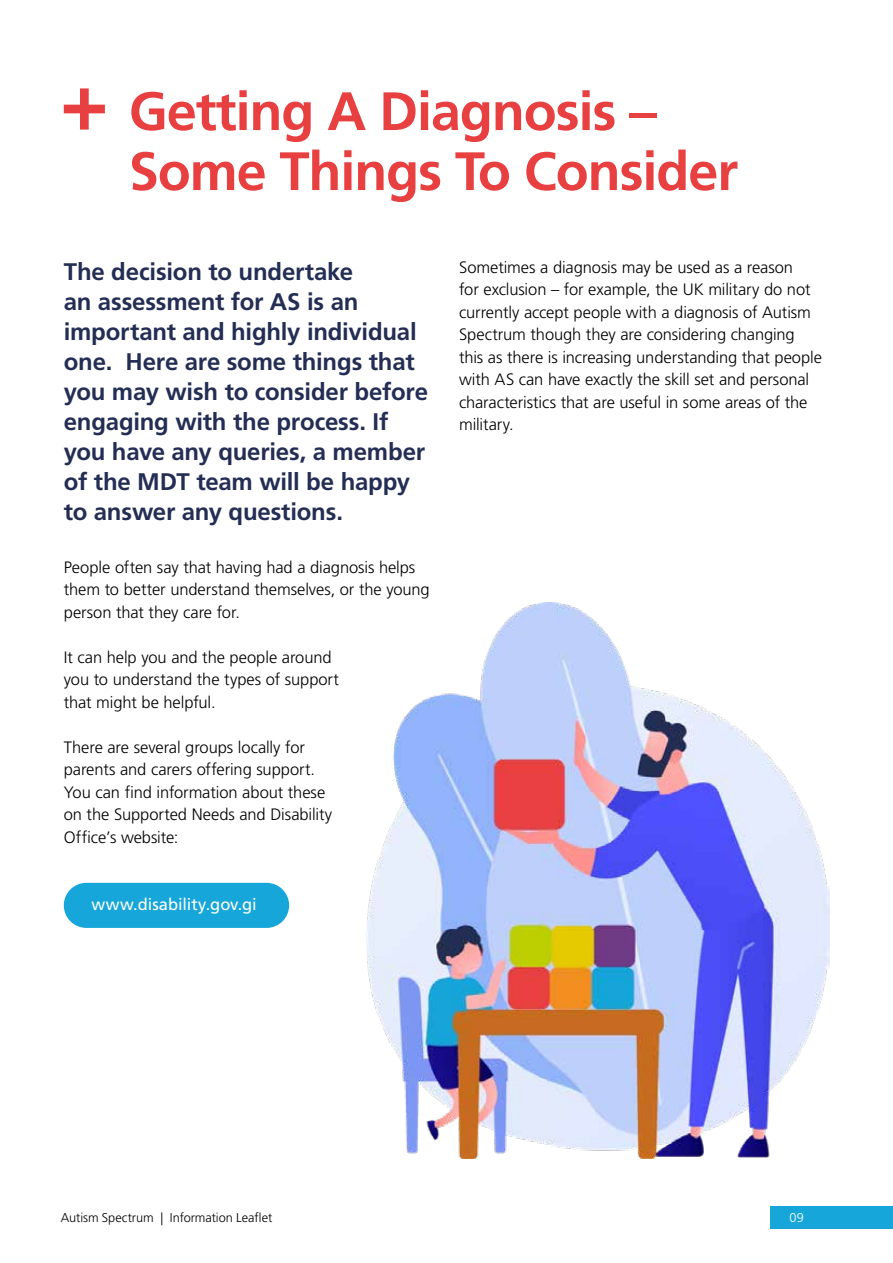
<style>
.page{position:relative;width:893px;height:1263px;background:#fff}
.page>*{position:absolute;margin:0;border:0;box-sizing:border-box;transform-origin:0 0}
.t1{font:700 54px/60px "Frutiger LT Pro";letter-spacing:-.02em;color:#e84040}
.t2{font:700 24px/30px "Frutiger LT Pro";letter-spacing:-.01em;color:#242e54}
.t3{font:300 16.5px/22.5px "Frutiger LT Pro";letter-spacing:-.005em;color:#000}
.t4{font:16.5px "Frutiger LT Pro";color:#fff}
.t5{font:300 12.75px "Frutiger LT Pro";letter-spacing:-.005em;color:#000}
.t6{font:300 12.75px "Frutiger LT Pro";color:#fff}
</style>
<div class="page">
<svg style="left:64px;top:88px;width:41px;height:42px"></svg>
<img style="left:366px;top:602px;width:464px;height:556px">
<div style="left:64px;top:883px;width:225px;height:45px;background:#17a6d9;border-radius:23px"></div>
<div style="left:770px;top:1206px;width:123px;height:22px;background:#17a6d9"></div>
<h1 class="t1" style="left:129px;top:81px;width:611px">Getting A Diagnosis –<br>Some Things To Consider</h1>
<p class="t2" style="left:64px;top:257px;width:366px">The decision to undertake<br>an assessment for AS is an important and highly individual one. Here are some things that you may wish to consider before engaging with the process. If you have any queries, a member of the MDT team will be happy to answer any questions.</p>
<p class="t3" style="left:64px;top:556px;width:368px">People often say that having had a diagnosis helps them to better understand themselves, or the young person that they care for.</p>
<p class="t3" style="left:64px;top:646px;width:277px">It can help you and the people around you to understand the types of support that might be helpful.</p>
<p class="t3" style="left:64px;top:736px;width:270px">There are several groups locally for parents and carers offering support.<br>You can find information about these on the Supported Needs and Disability Office’s website:</p>
<p class="t4" style="left:91px;top:895px;width:167px">www.disability.gov.gi</p>
<p class="t3" style="left:459px;top:256px;width:365px">Sometimes a diagnosis may be used as a reason<br>for exclusion – for example, the UK military do not currently accept people with a diagnosis of Autism Spectrum though they are considering changing this as there is increasing understanding that people with AS can have exactly the skill set and personal characteristics that are useful in some areas of the military.</p>
<p class="t5" style="left:61px;top:1210px;width:213px">Autism Spectrum | Information Leaflet</p>
<p class="t6" style="left:789px;top:1210px;width:16px">09</p>
</div>
